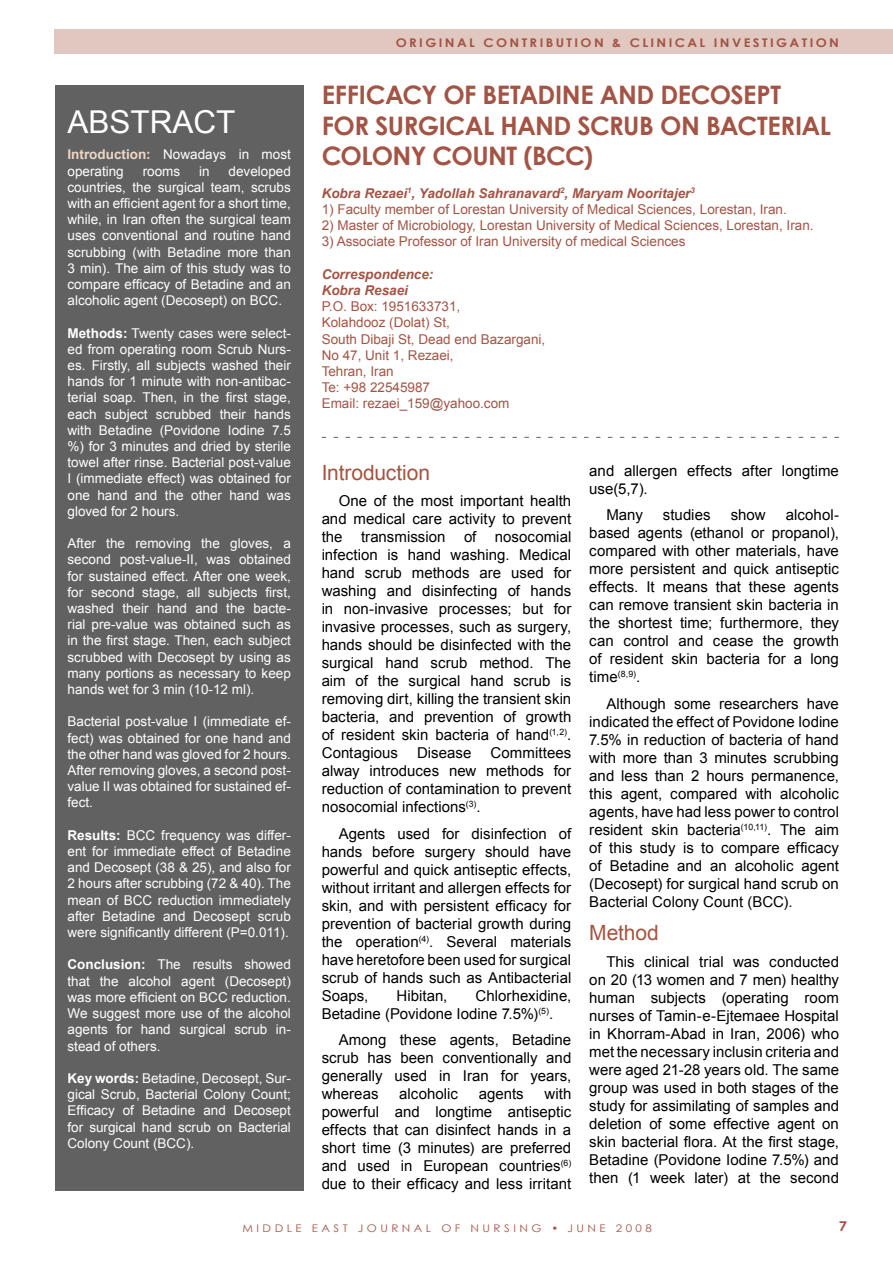
<style>
.page{position:relative;width:893px;height:1263px;background:#fff}
.page>*{position:absolute;margin:0;border:0;box-sizing:border-box;transform-origin:0 0}
.t1{font:31.5px "Arial";color:#fff}
.t2{font:700 25.5px "Century Gothic";letter-spacing:-.03em;color:#a35444}
.t3{font:21px "Arial";letter-spacing:-.005em;color:#a35440}
.t4{font:15px/18px "Arial";color:#000;text-align:justify}
.t5{font:13.5px/16.2px "Arial";color:#fff;text-align:justify}
.t6{font:13.5px/16.2px "Arial";color:#a35444}
.t7{font:italic 700 13.5px/16.2px "Arial";color:#a35444}
.t8{font:700 12px "Century Gothic";letter-spacing:.18em;color:#a35444;scale:1.1 1}
.t9{font:10.5px "Century Gothic";letter-spacing:.3em;color:#a35444;scale:1.1 1}
.s1{font-weight:700;color:#eed8c6}
.s2{font-weight:700}
</style>
<div class="page">
<div style="left:54px;top:30px;width:839px;height:24px;background:#e0c8c1"></div>
<div style="left:55px;top:85px;width:249px;height:1106px;background:#616161"></div>
<svg style="left:322px;top:437px;width:517px;height:1px"></svg>
<h1 class="t1" style="left:68px;top:101px;width:170px">ABSTRACT</h1>
<p class="t5" style="left:68px;top:147px;width:225px"><span class="s1">Introduction:</span> Nowadays in most operating</p>
<p class="t5" style="left:68px;top:163px;width:225px;text-indent:161px">developed countries, the surgical team, scrubs with an efficient agent for a short time, while, in Iran often the surgical team uses conventional and routine hand scrubbing (with Betadine more than 3 min). The aim of this study was to compare efficacy of Betadine and an alcoholic agent (Decosept) on BCC.</p>
<p class="t5" style="left:68px;top:325px;width:225px"><span class="s2">Methods:</span> Twenty cases were select&shy;ed from operating room Scrub Nurs&shy;es. Firstly, all subjects washed their hands for 1 minute with non-antibac&shy;terial soap. Then, in the first stage, each subject scrubbed their hands with Betadine (Povidone Iodine 7.5 %) for 3 minutes and dried by sterile towel after rinse. Bacterial post-value I (immediate effect) was obtained for one hand and the other hand was gloved for 2 hours.</p>
<p class="t5" style="left:68px;top:535px;width:225px">After the removing the gloves, a second post-value-II, was obtained for sustained effect. After one week, for second stage, all subjects first, washed their hand and the bacte&shy;rial pre-value was obtained such as in the first stage. Then, each subject scrubbed with Decosept by using as many portions as necessary to keep hands wet for 3 min (10-12 ml).</p>
<p class="t5" style="left:68px;top:714px;width:225px">Bacterial post-value I (immediate ef&shy;fect) was obtained for one hand and the other hand was gloved for 2 hours.<br>After removing gloves, a second post&shy;value II was obtained for sustained ef&shy;fect.</p>
<p class="t5" style="left:68px;top:827px;width:225px"><span class="s2">Results:</span> BCC frequency was differ&shy;ent for immediate effect of Betadine and Decosept (38 &amp; 25), and also for 2 hours after scrubbing (72 &amp; 40). The mean of BCC reduction immediately after Betadine and Decosept scrub were significantly different (P=0.011).</p>
<p class="t5" style="left:68px;top:957px;width:225px"><span class="s2">Conclusion:</span> The results showed that the alcohol agent (Decosept) was more efficient on BCC reduction.<br>We suggest more use of the alcohol agents for hand surgical scrub in&shy;stead of others.</p>
<p class="t5" style="left:68px;top:1070px;width:225px"><span class="s2">Key words:</span> Betadine, Decosept, Sur&shy;gical Scrub, Bacterial Colony Count; Efficacy of Betadine and Decosept for surgical hand scrub on Bacterial Colony Count (BCC).</p>
<p class="t5" style="left:143px;top:163px;width:39px">rooms</p>
<p class="t5" style="left:199px;top:163px;width:12px">in</p>
<p class="t8" style="left:396px;top:33px;width:404px">ORIGINAL CONTRIB UTION &amp; CLINICAL INVESTIGATION</p>
<h2 class="t2" style="left:322px;top:76px;width:29px">EFFICAC</h2>
<h2 class="t2" style="left:421px;top:76px;width:76px">Y OF BETADINE</h2>
<h2 class="t2" style="left:600px;top:76px;width:19px">AND</h2>
<h2 class="t2" style="left:660px;top:76px;width:33px">DECOSEPT</h2>
<h2 class="t2" style="left:322px;top:106px;width:16px">FOR</h2>
<h2 class="t2" style="left:375px;top:106px;width:78px">SURGICAL</h2>
<h2 class="t2" style="left:500px;top:106px;width:18px">HAND</h2>
<h2 class="t2" style="left:578px;top:106px;width:16px">SCRU</h2>
<h2 class="t2" style="left:639px;top:106px;width:82px">B ON BACTERIAL</h2>
<h2 class="t2" style="left:322px;top:137px;width:37px">COLON</h2>
<h2 class="t2" style="left:411px;top:137px;width:58px">Y COUNT</h2>
<h2 class="t2" style="left:523px;top:137px;width:71px">(BCC)</h2>
<p class="t7" style="left:322px;top:185px;width:375px">Kobra Rezaei<sup>1</sup>, Yadollah Sahranavard<sup>2</sup>, Maryam Nooritajer<sup>3</sup></p>
<p class="t6" style="left:322px;top:201px;width:467px">1) Faculty member of Lorestan University of Medical Sciences, Lorestan, Iran.</p>
<p class="t6" style="left:322px;top:217px;width:493px">2) Master of Microbiology, Lorestan University of Medical Sciences, Lorestan, Iran.</p>
<p class="t6" style="left:322px;top:234px;width:365px">3) Associate Professor of Iran University of medical Sciences</p>
<p class="t7" style="left:322px;top:266px;width:113px">Correspondence:<br>Kobra Resaei</p>
<p class="t6" style="left:322px;top:298px;width:225px">P.O. Box: 1951633731,<br>Kolahdooz (Dolat) St,<br>South Dibaji St, Dead end Bazargani,<br>No 47, Unit 1, Rezaei,<br>Tehran, Iran<br>Te: +98 22545987<br>Email: rezaei_159@yahoo.com</p>
<h3 class="t3" style="left:322px;top:459px;width:110px">Introduction</h3>
<p class="t4" style="left:322px;top:492px;width:251px;text-indent:17px">One of the most important health and medical care activity to prevent the transmission of nosocomial infection is hand washing. Medical hand scrub methods are used for washing and disinfecting of hands in non-invasive processes; but for invasive processes, such as surgery, hands should be disinfected with the surgical hand scrub method. The aim of the surgical hand scrub is removing dirt, killing the transient skin bacteria, and prevention of growth of resident skin bacteria of hand<sup>(1,2)</sup>.<br>Contagious</p>
<p class="t4" style="left:322px;top:744px;width:251px;text-indent:169px">Committees alway introduces new methods for reduction of contamination to prevent nosocomial infections<sup>(3)</sup>.</p>
<p class="t4" style="left:322px;top:825px;width:251px;text-indent:17px">Agents used for disinfection of hands before surgery should have powerful and quick antiseptic effects, without irritant and allergen effects for skin, and with persistent efficacy for prevention of bacterial growth during the operation<sup>(4)</sup>. Several materials have heretofore been used for surgical scrub of hands such as Antibacterial Soaps,</p>
<p class="t4" style="left:417px;top:744px;width:56px">Disease</p>
<p class="t4" style="left:322px;top:987px;width:251px;text-indent:154px">Chlorhexidine,<br>Betadine (Povidone Iodine 7.5%)<sup>(5)</sup>.</p>
<p class="t4" style="left:322px;top:1031px;width:251px;text-indent:17px">Among these agents, Betadine scrub has been conventionally and generally used in Iran for years, whereas</p>
<p class="t4" style="left:396px;top:987px;width:52px">Hibitan,</p>
<p class="t4" style="left:322px;top:1085px;width:251px;text-indent:223px">with powerful and longtime antiseptic effects that can disinfect hands in a short time (3 minutes) are preferred and used in European countries<sup>(6) </sup>due to their efficacy and less irritant</p>
<p class="t4" style="left:399px;top:1085px;width:60px">alcoholic</p>
<p class="t4" style="left:479px;top:1085px;width:47px">agents</p>
<p class="t4" style="left:589px;top:461px;width:251px">and allergen effects after longtime use(5,7).</p>
<p class="t4" style="left:606px;top:506px;width:38px">Many</p>
<p class="t4" style="left:663px;top:506px;width:49px">studies</p>
<p class="t4" style="left:731px;top:506px;width:36px">show</p>
<p class="t4" style="left:589px;top:506px;width:251px;text-indent:196px">alcohol&shy;based agents (ethanol or propanol), compared with other materials, have more persistent and quick antiseptic effects. It means that these agents can remove transient skin bacteria in the shortest time; furthermore, they can control and cease the growth of resident skin bacteria for a long time<sup>(8,9)</sup>.</p>
<p class="t4" style="left:589px;top:694px;width:251px;text-indent:17px">Although some researchers have indicated the effect of Povidone Iodine 7.5% in reduction of bacteria of hand with more than 3 minutes scrubbing and less than 2 hours permanence, this agent, compared with alcoholic agents, have had less power to control resident skin bacteria<sup>(10,11)</sup>. The aim of this study is to compare efficacy of Betadine and an alcoholic agent (Decosept) for surgical hand scrub on Bacterial Colony Count (BCC).</p>
<h3 class="t3" style="left:589px;top:919px;width:71px">Method</h3>
<p class="t4" style="left:589px;top:953px;width:251px;text-indent:17px">This clinical trial was conducted on 20 (13 women and 7 men) healthy human subjects (operating room nurses of Tamin-e-Ejtemaee Hospital in Khorram-Abad in Iran, 2006) who met the necessary inclusin criteria and were aged 21-28 years old. The same group was used in both stages of the study for assimilating of samples and deletion of some effective agent on skin bacterial flora. At the first stage, Betadine (Povidone Iodine 7.5%) and then (1 week later) at the second</p>
<p class="t9" style="left:242px;top:1221px;width:374px">MIDDLE EAST JOURNAL OF NURSING <span class="s2">•</span> JUNE 2008</p>
</div>
